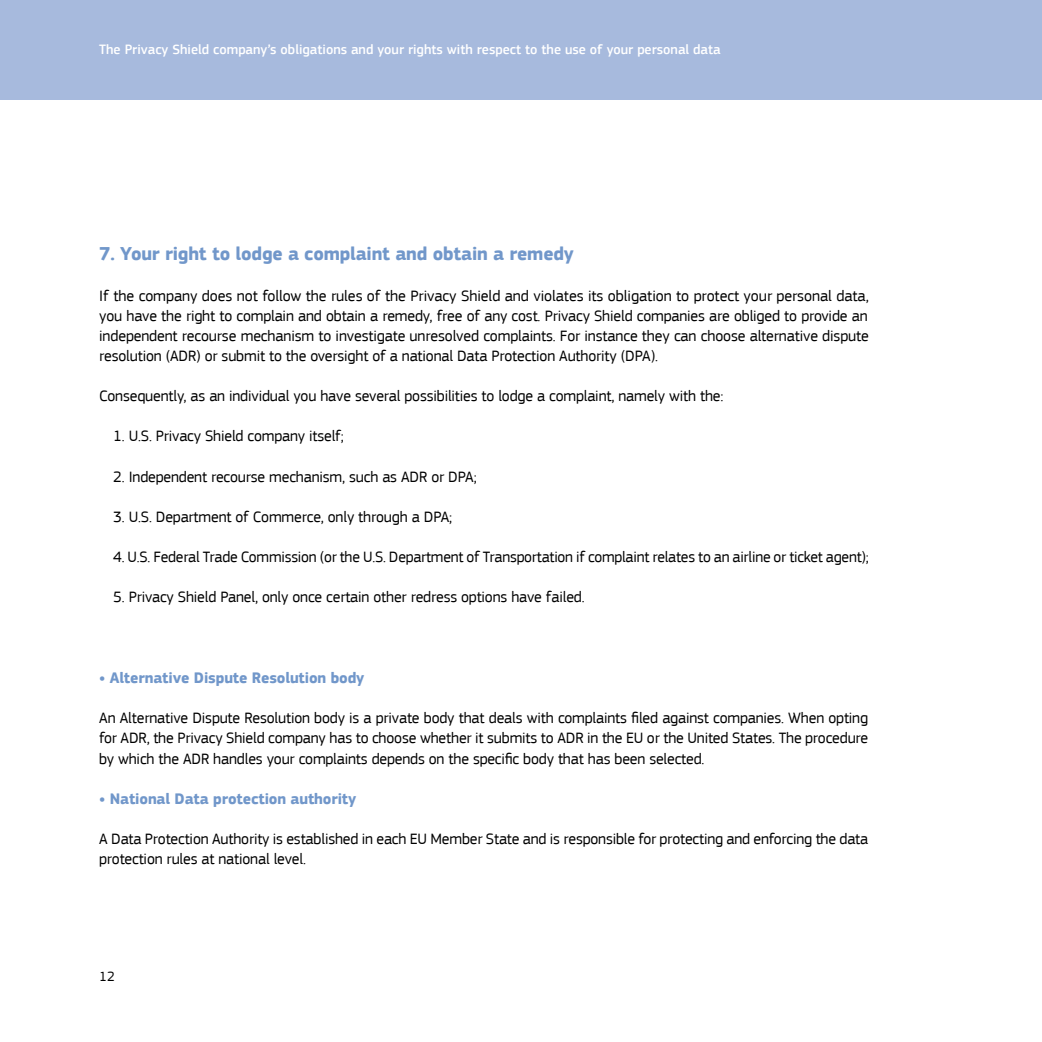
<style>
.page{position:relative;width:1042px;height:1042px;background:#fff}
.page>*{position:absolute;margin:0;border:0;box-sizing:border-box;transform-origin:0 0}
.t1{font:700 19.25px "EC Square Sans Pro";letter-spacing:-.01em;color:#7197ca}
.t2{font:15.75px/20.1px "EC Square Sans Pro";letter-spacing:-.01em;color:#000;text-align:justify}
.t3{font:700 15.75px "EC Square Sans Pro";letter-spacing:-.01em;color:#7197ca}
.t4{font:500 14px "EC Square Sans Pro";color:#fff}
.t5{font:14px "EC Square Sans Pro";color:#000}
</style>
<div class="page">
<div style="left:0;top:0;width:1042px;height:99px;background:#a7badd"></div>
<p class="t4" style="left:99px;top:41px;width:623px">The Privacy Shield company’s obligations and your rights with respect to the use of your personal data</p>
<p class="t1" style="left:99px;top:242px;width:476px">7. Your right to lodge a complaint and obtain a remedy</p>
<p class="t2" style="left:99px;top:285px;width:771px">If the company does not follow the rules of the Privacy Shield and violates its obligation to protect your personal data, you have the right to complain and obtain a remedy, free of any cost. Privacy Shield companies are obliged to provide an independent recourse mechanism to investigate unresolved complaints. For instance they can choose alternative dispute resolution (ADR) or submit to the oversight of a national Data Protection Authority (DPA).</p>
<p class="t2" style="left:99px;top:386px;width:626px">Consequently, as an individual you have several possibilities to lodge a complaint, namely with the:</p>
<p class="t2" style="left:113px;top:426px;width:232px">1. U.S. Privacy Shield company itself;</p>
<p class="t2" style="left:113px;top:466px;width:365px">2. Independent recourse mechanism, such as ADR or DPA;</p>
<p class="t2" style="left:113px;top:507px;width:341px">3. U.S. Department of Commerce, only through a DPA;</p>
<p class="t2" style="left:113px;top:547px;width:757px">4. U.S. Federal Trade Commission (or the U.S. Department of Transportation if complaint relates to an airline or ticket agent);</p>
<p class="t2" style="left:113px;top:587px;width:473px">5. Privacy Shield Panel, only once certain other redress options have failed.</p>
<p class="t3" style="left:99px;top:668px;width:267px">• Alternative Dispute Resolution body</p>
<p class="t2" style="left:99px;top:708px;width:770px">An Alternative Dispute Resolution body is a private body that deals with complaints filed against companies. When opting for ADR, the Privacy Shield company has to choose whether it submits to ADR in the EU or the United States. The procedure by which the ADR handles your complaints depends on the specific body that has been selected.</p>
<p class="t3" style="left:99px;top:789px;width:259px">• National Data protection authority</p>
<p class="t2" style="left:99px;top:829px;width:770px">A Data Protection Authority is established in each EU Member State and is responsible for protecting and enforcing the data protection rules at national level.</p>
<p class="t5" style="left:99px;top:968px;width:17px">12</p>
</div>
